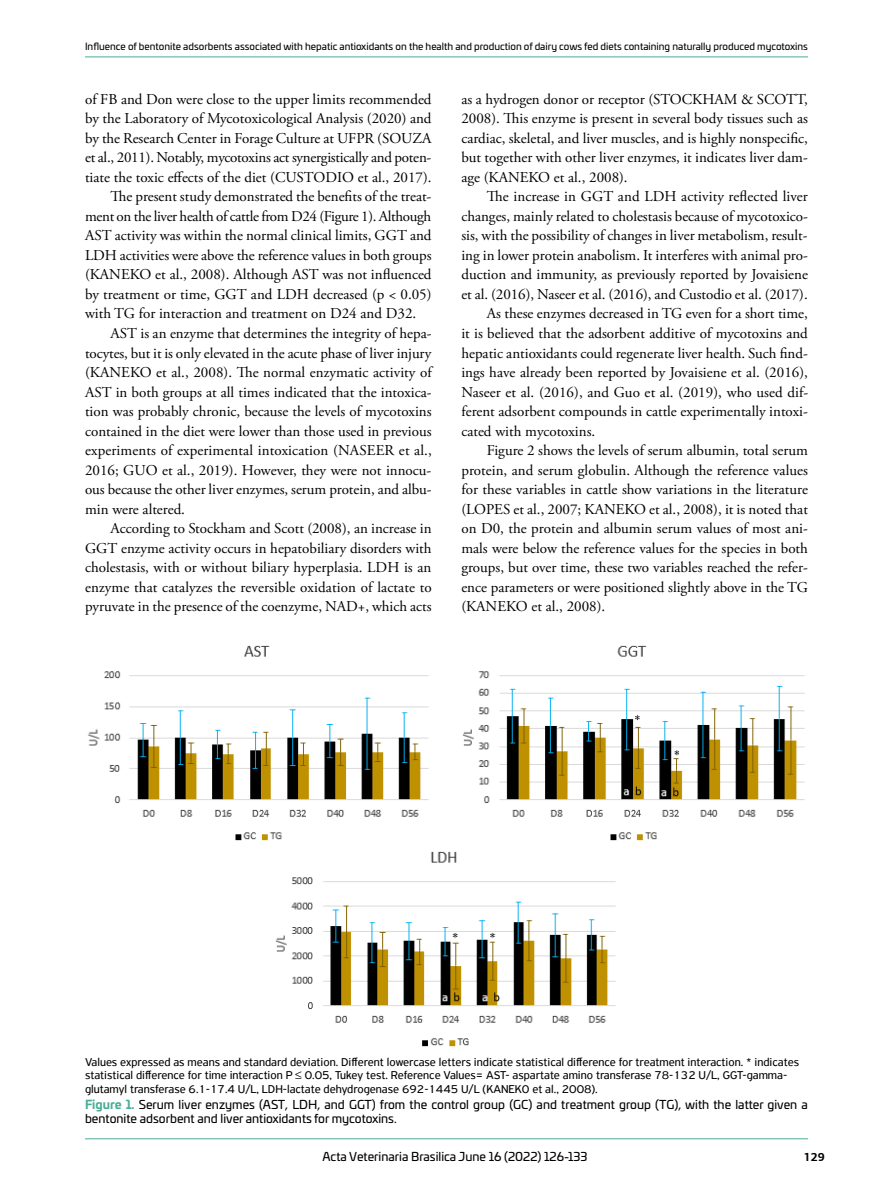
<style>
.page{position:relative;width:893px;height:1191px;background:#fff}
.page>*{position:absolute;margin:0;border:0;box-sizing:border-box;transform-origin:0 0}
.t1{font:15px/19.5px "Adobe Garamond Pro";color:#000;text-align:justify}
.t2{font:15px "Adobe Garamond Pro";letter-spacing:-.02em;color:#000}
.t3{font:12px/13.5px "PF Highway Sans Pro";color:#000}
.t4{font:12px/14.4px "Univia Pro";color:#000}
.t5{font:700 12px "PF Agora Sans Pro";color:#000}
.t6{font:9.75px "Univia Pro";color:#000}
.s1{font-weight:700;color:#49ac97}
</style>
<div class="page">
<hr style="left:85px;top:1138px;width:723px;height:1px;background:#49ac97">
<hr style="left:85px;top:57px;width:723px;height:1px;background:#49ac97">
<img style="left:88px;top:645px;width:341px;height:196px">
<img style="left:462px;top:645px;width:343px;height:196px">
<img style="left:275px;top:851px;width:341px;height:196px">
<p class="t6" style="left:85px;top:39px;width:724px">Influence of bentonite adsorbents associated with hepatic antioxidants on the health and production of dairy cows fed diets containing naturally produced mycotoxins</p>
<p class="t1" style="left:85px;top:90px;width:348px">of FB and Don were close to the upper limits recommended</p>
<p class="t1" style="left:85px;top:109px;width:348px">by the Laboratory of Mycotoxicological Analysis (2020) and</p>
<p class="t1" style="left:85px;top:129px;width:348px">by the Research Center in Forage Culture at UFPR (SOUZA</p>
<p class="t1" style="left:85px;top:148px;width:348px">et al., 2011). Notably, mycotoxins act synergistically and poten-</p>
<p class="t1" style="left:85px;top:168px;width:348px">tiate the toxic effects of the diet (CUSTODIO et al., 2017).</p>
<p class="t1" style="left:111px;top:187px;width:322px">The present study demonstrated the benefits of the treat-</p>
<p class="t2" style="left:85px;top:207px;width:348px">ment on the liver health of cattle from D24 (Figure 1). Although</p>
<p class="t1" style="left:85px;top:226px;width:348px">AST activity was within the normal clinical limits, GGT and</p>
<p class="t1" style="left:85px;top:246px;width:348px">LDH activities were above the reference values in both groups</p>
<p class="t1" style="left:85px;top:265px;width:348px">(KANEKO et al., 2008). Although AST was not influenced</p>
<p class="t1" style="left:85px;top:285px;width:348px">by treatment or time, GGT and LDH decreased (p &lt; 0.05)</p>
<p class="t1" style="left:85px;top:304px;width:333px">with TG for interaction and treatment on D24 and D32.</p>
<p class="t1" style="left:111px;top:324px;width:323px">AST is an enzyme that determines the integrity of hepa-</p>
<p class="t1" style="left:85px;top:343px;width:348px">tocytes, but it is only elevated in the acute phase of liver injury</p>
<p class="t1" style="left:85px;top:363px;width:348px">(KANEKO et al., 2008). The normal enzymatic activity of</p>
<p class="t1" style="left:85px;top:382px;width:348px">AST in both groups at all times indicated that the intoxica-</p>
<p class="t1" style="left:85px;top:402px;width:348px">tion was probably chronic, because the levels of mycotoxins</p>
<p class="t1" style="left:85px;top:421px;width:348px">contained in the diet were lower than those used in previous</p>
<p class="t1" style="left:85px;top:441px;width:348px">experiments of experimental intoxication (NASEER et al.,</p>
<p class="t1" style="left:85px;top:460px;width:348px">2016; GUO et al., 2019). However, they were not innocu-</p>
<p class="t1" style="left:85px;top:480px;width:348px">ous because the other liver enzymes, serum protein, and albu-</p>
<p class="t1" style="left:85px;top:499px;width:102px">min were altered.</p>
<p class="t1" style="left:111px;top:519px;width:323px">According to Stockham and Scott (2008), an increase in</p>
<p class="t1" style="left:85px;top:538px;width:348px">GGT enzyme activity occurs in hepatobiliary disorders with</p>
<p class="t1" style="left:85px;top:558px;width:348px">cholestasis, with or without biliary hyperplasia. LDH is an</p>
<p class="t1" style="left:85px;top:577px;width:348px">enzyme that catalyzes the reversible oxidation of lactate to</p>
<p class="t1" style="left:85px;top:597px;width:348px">pyruvate in the presence of the coenzyme, NAD+, which acts</p>
<p class="t1" style="left:461px;top:90px;width:348px">as a hydrogen donor or receptor (STOCKHAM &amp; SCOTT, 2008). This enzyme is present in several body tissues such as cardiac, skeletal, and liver muscles, and is highly nonspecific, but together with other liver enzymes, it indicates liver dam&shy;age (KANEKO et al., 2008).</p>
<p class="t1" style="left:487px;top:187px;width:322px">The increase in GGT and LDH activity reflected liver</p>
<p class="t1" style="left:461px;top:207px;width:348px">changes, mainly related to cholestasis because of mycotoxico-</p>
<p class="t1" style="left:461px;top:226px;width:348px">sis, with the possibility of changes in liver metabolism, result-</p>
<p class="t1" style="left:461px;top:246px;width:348px">ing in lower protein anabolism. It interferes with animal pro-</p>
<p class="t1" style="left:461px;top:265px;width:348px">duction and immunity, as previously reported by Jovaisiene</p>
<p class="t1" style="left:461px;top:285px;width:348px">et al. (2016), Naseer et al. (2016), and Custodio et al. (2017).</p>
<p class="t1" style="left:487px;top:304px;width:323px">As these enzymes decreased in TG even for a short time,</p>
<p class="t1" style="left:461px;top:324px;width:348px">it is believed that the adsorbent additive of mycotoxins and</p>
<p class="t1" style="left:461px;top:343px;width:348px">hepatic antioxidants could regenerate liver health. Such find-</p>
<p class="t1" style="left:461px;top:363px;width:348px">ings have already been reported by Jovaisiene et al. (2016),</p>
<p class="t1" style="left:461px;top:382px;width:348px">Naseer et al. (2016), and Guo et al. (2019), who used dif-</p>
<p class="t1" style="left:461px;top:402px;width:348px">ferent adsorbent compounds in cattle experimentally intoxi-</p>
<p class="t1" style="left:461px;top:421px;width:135px">cated with mycotoxins.</p>
<p class="t1" style="left:487px;top:441px;width:323px">Figure 2 shows the levels of serum albumin, total serum</p>
<p class="t1" style="left:461px;top:460px;width:348px">protein, and serum globulin. Although the reference values</p>
<p class="t1" style="left:461px;top:480px;width:348px">for these variables in cattle show variations in the literature</p>
<p class="t1" style="left:461px;top:499px;width:348px">(LOPES et al., 2007; KANEKO et al., 2008), it is noted that</p>
<p class="t1" style="left:461px;top:519px;width:348px">on D0, the protein and albumin serum values of most ani-</p>
<p class="t1" style="left:461px;top:538px;width:348px">mals were below the reference values for the species in both</p>
<p class="t1" style="left:461px;top:558px;width:348px">groups, but over time, these two variables reached the refer-</p>
<p class="t1" style="left:461px;top:577px;width:348px">ence parameters or were positioned slightly above in the TG</p>
<p class="t1" style="left:461px;top:597px;width:145px">(KANEKO et al., 2008).</p>
<p class="t3" style="left:85px;top:1054px;width:715px">Values expressed as means and standard deviation. Different lowercase letters indicate statistical difference for treatment interaction. * indicates statistical difference for time interaction P ≤ 0.05, Tukey test. Reference Values= AST- aspartate amino transferase 78-132 U/L, GGT-gamma&shy;glutamyl transferase 6.1-17.4 U/L, LDH-lactate dehydrogenase 692-1445 U/L (KANEKO et al., 2008).</p>
<p class="t4" style="left:85px;top:1096px;width:724px"><span class="s1">Figure 1.</span> Serum liver enzymes (AST, LDH, and GGT) from the control group (GC) and treatment group (TG), with the latter given a bentonite adsorbent and liver antioxidants for mycotoxins.</p>
<p class="t4" style="left:322px;top:1148px;width:267px">Acta Veterinaria Brasilica June 16 (2022) 126-133</p>
<p class="t5" style="left:804px;top:1148px;width:23px">129</p>
</div>
